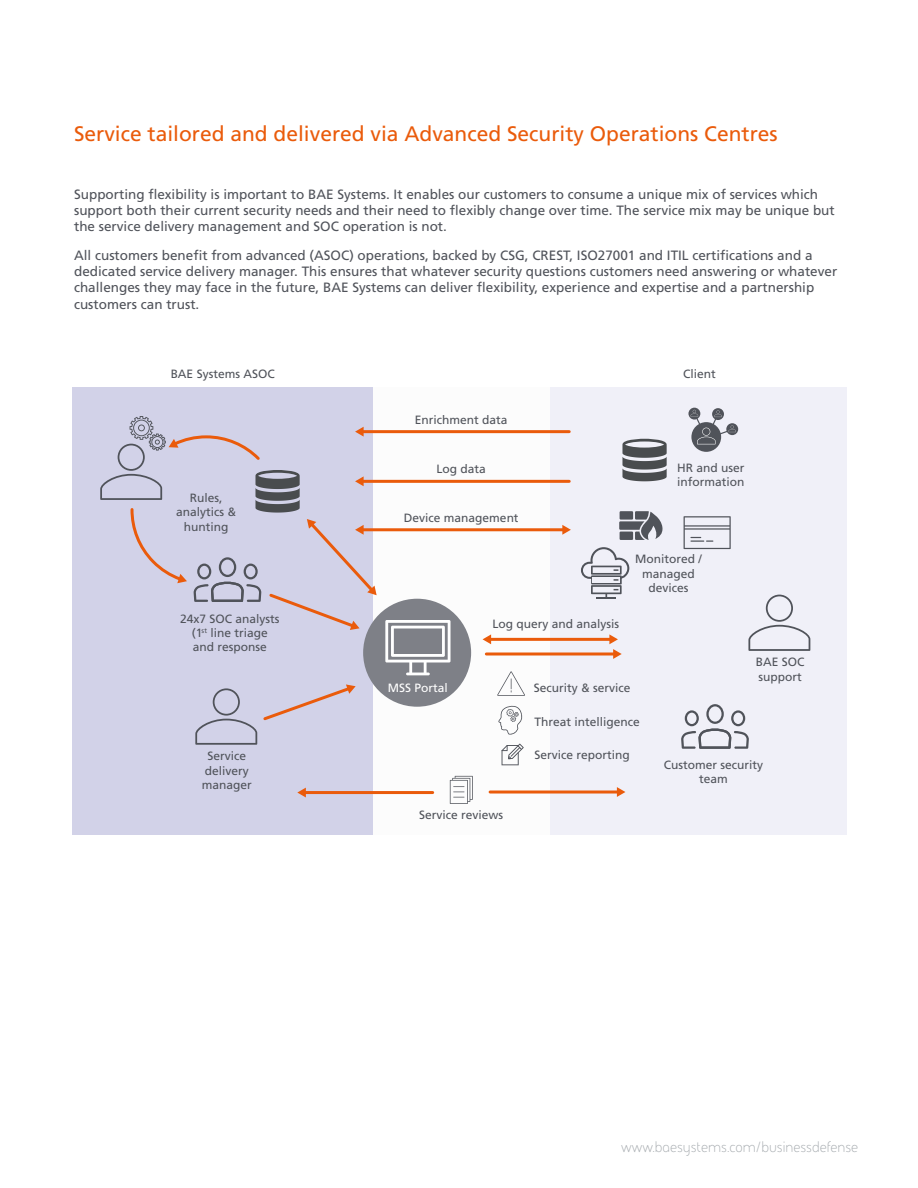
<style>
.page{position:relative;width:918px;height:1188px;background:#fff}
.page>*{position:absolute;margin:0;border:0;box-sizing:border-box;transform-origin:0 0}
.t1{font:21px "Frutiger LT Std";color:#ea5b0b}
.t2{font:15px "BAE Systems";color:#a4a9ad}
.t3{font:13.5px/16.2px "Frutiger LT Std";color:#50535a}
.t4{font:12px/14.4px "Frutiger LT Std";color:#50535a;text-align:center}
.t5{font:12px "Frutiger LT Std";color:#fff}
</style>
<div class="page">
<div style="left:73px;top:387px;width:300px;height:447px;background:#d2d2e8"></div>
<div style="left:549px;top:387px;width:298px;height:447px;background:#f0f0f8"></div>
<svg style="left:619px;top:511px;width:44px;height:29px"></svg>
<svg style="left:450px;top:776px;width:23px;height:28px"></svg>
<svg style="left:502px;top:744px;width:22px;height:21px"></svg>
<svg style="left:497px;top:671px;width:28px;height:25px"></svg>
<svg style="left:681px;top:704px;width:68px;height:45px"></svg>
<svg style="left:748px;top:595px;width:62px;height:56px"></svg>
<div style="left:363px;top:599px;width:108px;height:108px;background:#7e8087;border-radius:50%"></div>
<svg style="left:385px;top:620px;width:66px;height:43px"></svg>
<hr style="left:406px;top:673px;width:24px;height:2px;background:#fff">
<hr style="left:409px;top:660px;width:3px;height:15px;background:#fff">
<hr style="left:424px;top:660px;width:3px;height:15px;background:#fff">
<svg style="left:498px;top:705px;width:25px;height:30px"></svg>
<svg style="left:622px;top:439px;width:45px;height:42px"></svg>
<hr style="left:596px;top:597px;width:20px;height:2px;background:#50535a">
<svg style="left:581px;top:547px;width:48px;height:50px"></svg>
<svg style="left:684px;top:516px;width:47px;height:33px"></svg>
<svg style="left:195px;top:684px;width:161px;height:61px"></svg>
<svg style="left:712px;top:408px;width:12px;height:12px"></svg>
<div style="left:726px;top:423px;width:12px;height:12px;background:#50535a;border-radius:50%"></div>
<svg style="left:688px;top:408px;width:12px;height:12px"></svg>
<svg style="left:691px;top:422px;width:30px;height:30px"></svg>
<svg style="left:691px;top:410px;width:45px;height:34px"></svg>
<hr style="left:304px;top:791px;width:129px;height:3px;background:#ea5b0b">
<svg style="left:297px;top:788px;width:9px;height:9px"></svg>
<hr style="left:362px;top:528px;width:202px;height:3px;background:#ea5b0b">
<svg style="left:562px;top:525px;width:9px;height:10px"></svg>
<hr style="left:490px;top:791px;width:128px;height:3px;background:#ea5b0b">
<svg style="left:617px;top:787px;width:8px;height:10px"></svg>
<hr style="left:486px;top:653px;width:129px;height:3px;background:#ea5b0b">
<hr style="left:490px;top:638px;width:121px;height:3px;background:#ea5b0b">
<svg style="left:609px;top:634px;width:13px;height:25px"></svg>
<svg style="left:483px;top:634px;width:8px;height:10px"></svg>
<hr style="left:362px;top:480px;width:207px;height:3px;background:#ea5b0b">
<hr style="left:362px;top:430px;width:207px;height:3px;background:#ea5b0b">
<svg style="left:100px;top:416px;width:277px;height:214px"></svg>
<h1 class="t1" style="left:74px;top:121px;width:705px">Service tailored and delivered via Advanced Security Operations Centres</h1>
<p class="t3" style="left:74px;top:186px;width:762px">Supporting flexibility is important to BAE Systems. It enables our customers to consume a unique mix of services which support both their current security needs and their need to flexibly change over time. The service mix may be unique but the service delivery management and SOC operation is not.</p>
<p class="t3" style="left:74px;top:247px;width:765px">All customers benefit from advanced (ASOC) operations, backed by CSG, CREST, ISO27001 and ITIL certifications and a dedicated service delivery manager. This ensures that whatever security questions customers need answering or whatever challenges they may face in the future, BAE Systems can deliver flexibility, experience and expertise and a partnership customers can trust.</p>
<p class="t4" style="left:171px;top:366px;width:106px">BAE Systems ASOC</p>
<p class="t4" style="left:683px;top:366px;width:34px">Client</p>
<p class="t4" style="left:176px;top:490px;width:62px">Rules, analytics &amp; hunting</p>
<p class="t4" style="left:180px;top:611px;width:101px">24x7 SOC analysts (1<sup>st</sup> line triage and response</p>
<p class="t4" style="left:202px;top:749px;width:52px">Service delivery manager</p>
<p class="t4" style="left:415px;top:413px;width:94px">Enrichment data</p>
<p class="t4" style="left:437px;top:462px;width:51px">Log data</p>
<p class="t4" style="left:404px;top:510px;width:116px">Device management</p>
<p class="t4" style="left:492px;top:617px;width:128px">Log query and analysis</p>
<p class="t4" style="left:677px;top:460px;width:69px;text-align:left">HR and user information</p>
<p class="t4" style="left:635px;top:552px;width:68px">Monitored / managed devices</p>
<p class="t5" style="left:388px;top:680px;width:62px">MSS Portal</p>
<p class="t4" style="left:534px;top:681px;width:98px">Security &amp; service</p>
<p class="t4" style="left:534px;top:714px;width:107px">Threat intelligence</p>
<p class="t4" style="left:756px;top:655px;width:50px;text-align:left">BAE SOC support</p>
<p class="t4" style="left:419px;top:808px;width:86px">Service reviews</p>
<p class="t4" style="left:535px;top:748px;width:97px">Service reporting</p>
<p class="t4" style="left:664px;top:757px;width:101px">Customer security team</p>
<p class="t2" style="left:621px;top:1137px;width:239px">www.baesystems.com/businessdefense</p>
</div>
